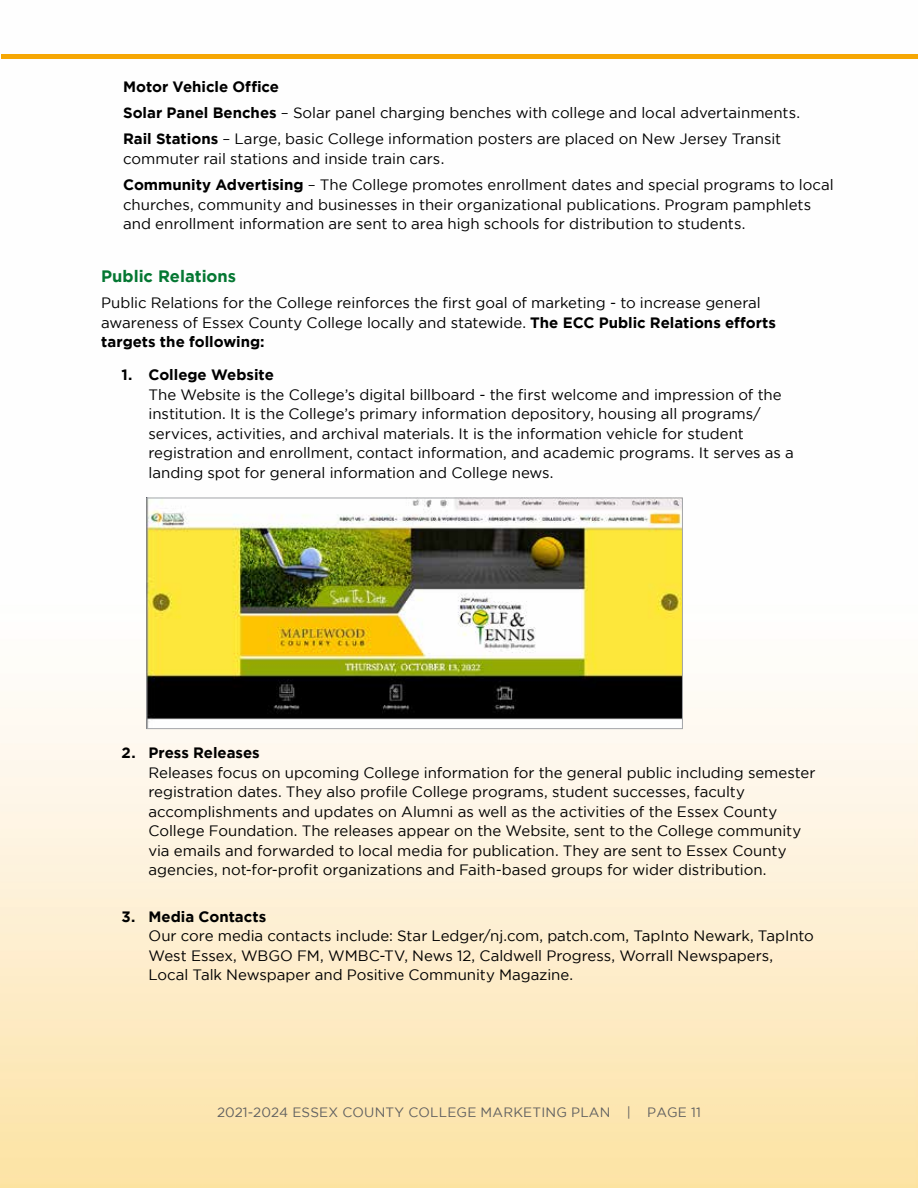
<style>
.page{position:relative;width:918px;height:1188px;background:#fff}
.page>*{position:absolute;margin:0;border:0;box-sizing:border-box;transform-origin:0 0}
.t1{font:700 16.5px "Gotham";color:#047732}
.t2{font:15px/19.5px "Gotham";color:#000}
.t3{font:700 15px "Gotham";color:#000}
.t4{font:13.5px "Gotham";letter-spacing:.015em;color:#616161}
.s1{font-weight:700}
</style>
<div class="page">
<img style="left:0;top:58px;width:918px;height:1130px">
<hr style="left:1px;top:54px;width:917px;height:4px;background:#f6a704">
<img style="left:148px;top:500px;width:533px;height:227px">
<div style="left:146px;top:498px;width:537px;height:231px;border:1px solid #a3a5a8"></div>
<p class="t2" style="left:123px;top:73px;width:679px;line-height:26.2px"><span class="s1">Motor Vehicle Office<br>Solar Panel Benches</span> – Solar panel charging benches with college and local advertainments.<br><span class="s1">Rail Stations</span> – Large, basic College information posters are placed on New Jersey Transit</p>
<p class="t2" style="left:123px;top:145px;width:712px;line-height:26.2px">commuter rail stations and inside train cars.<br><span class="s1">Community Advertising</span> – The College promotes enrollment dates and special programs to local</p>
<p class="t2" style="left:123px;top:194px;width:690px">churches, community and businesses in their organizational publications. Program pamphlets and enrollment information are sent to area high schools for distribution to students.</p>
<p class="t1" style="left:101px;top:267px;width:136px">Public Relations</p>
<p class="t2" style="left:101px;top:293px;width:676px">Public Relations for the College reinforces the first goal of marketing - to increase general awareness of Essex County College locally and statewide. <span class="s1">The ECC Public Relations efforts targets the following:</span></p>
<p class="t3" style="left:122px;top:366px;width:154px">1. College Website</p>
<p class="t2" style="left:148px;top:385px;width:647px">The Website is the College’s digital billboard - the first welcome and impression of the institution. It is the College’s primary information depository, housing all programs/ services, activities, and archival materials. It is the information vehicle for student registration and enrollment, contact information, and academic programs. It serves as a landing spot for general information and College news.</p>
<p class="t3" style="left:122px;top:744px;width:140px">2. Press Releases</p>
<p class="t2" style="left:148px;top:763px;width:669px">Releases focus on upcoming College information for the general public including semester registration dates. They also profile College programs, student successes, faculty accomplishments and updates on Alumni as well as the activities of the Essex County College Foundation. The releases appear on the Website, sent to the College community via emails and forwarded to local media for publication. They are sent to Essex County agencies, not-for-profit organizations and Faith-based groups for wider distribution.</p>
<p class="t3" style="left:122px;top:908px;width:146px">3. Media Contacts</p>
<p class="t2" style="left:148px;top:926px;width:667px">Our core media contacts include: Star Ledger/nj.com, patch.com, TapInto Newark, TapInto<br>West Essex, WBGO FM, WMBC-TV, News 12, Caldwell Progress, Worrall Newspapers,<br>Local Talk Newspaper and Positive Community Magazine.</p>
<p class="t4" style="left:217px;top:1105px;width:485px">2021-2024 ESSEX COUNTY COLLEGE MARKETING PLAN | PAGE 11</p>
</div>
